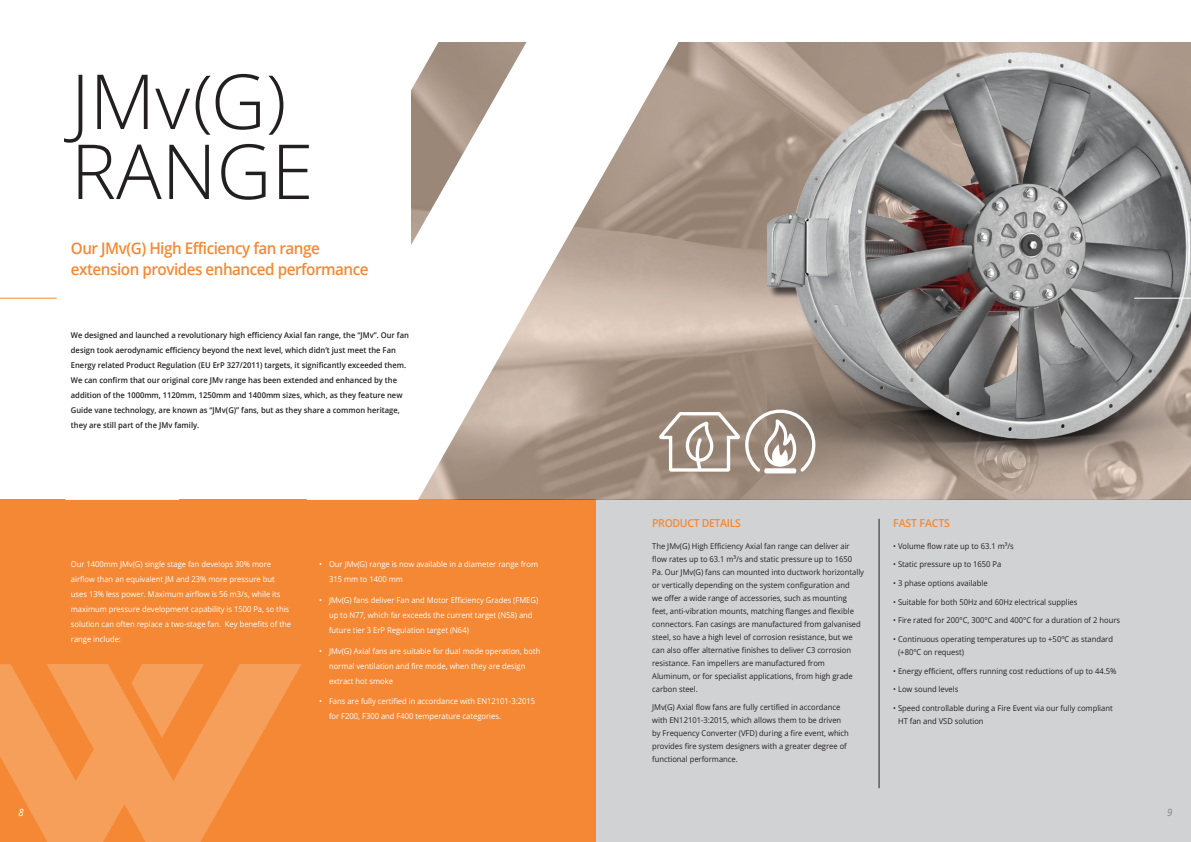
<style>
.page{position:relative;width:1191px;height:842px;background:#fff}
.page>*{position:absolute;margin:0;border:0;box-sizing:border-box;transform-origin:0 0}
.t1{font:300 76px/70px "Open Sans";color:#231f20}
.t2{font:600 16px/21px "Open Sans";letter-spacing:-.03em;color:#f58834;scale:.95 1}
.t3{font:600 11px "Open Sans";letter-spacing:-.03em;color:#f58834;scale:.95 1}
.t4{font:600 11px "Open Sans";letter-spacing:-.01em;color:#f58834;scale:.95 1}
.t5{font:italic 10px "Open Sans";color:#808285;scale:.95 1}
.t6{font:italic 10px "Open Sans";color:#fff;scale:.95 1}
.t7{font:8px/13px "Open Sans";color:#231f20;scale:.95 1}
.t8{font:8px/15px "Open Sans";color:#fff;scale:.95 1}
.t9{font:600 8px/15px "Open Sans";color:#231f20;scale:.95 1}
.s1{font-size:67.6px}
</style>
<div class="page">
<div style="left:595px;top:500px;width:596px;height:342px;background:#d1d2d4"></div>
<div style="left:0;top:500px;width:595px;height:342px;background:#f58834"></div>
<img style="left:698px;top:42px;width:69px;height:458px">
<svg style="left:320px;top:42px;width:378px;height:458px"></svg>
<svg style="left:320px;top:42px;width:168px;height:181px"></svg>
<img style="left:767px;top:42px;width:424px;height:458px">
<hr style="left:879px;top:519px;width:1px;height:269px;background:#231f20">
<svg style="left:659px;top:410px;width:156px;height:63px"></svg>
<hr style="left:0;top:298px;width:57px;height:1px;background:#f58834">
<svg style="left:224px;top:664px;width:78px;height:136px"></svg>
<svg style="left:0;top:664px;width:224px;height:178px"></svg>
<hr style="left:1134px;top:298px;width:57px;height:1px;background:#fff">
<h1 class="t1" style="left:71px;top:64px;width:244px">JMv<span class="s1">(</span>G<span class="s1">)<br></span>RANGE</h1>
<h2 class="t2" style="left:71px;top:237px;width:315px">Our JMv(G) High Efficiency fan range extension provides enhanced performance</h2>
<p class="t9" style="left:71px;top:327px;width:357px">We designed and launched a revolutionary high efficiency Axial fan range, the “JMv”. Our fan design took aerodynamic efficiency beyond the next level, which didn’t just meet the Fan Energy related Product Regulation (EU ErP 327/2011) targets, it significantly exceeded them.<br>We can confirm that our original core JMv range has been extended and enhanced by the addition of the 1000mm, 1120mm, 1250mm and 1400mm sizes, which, as they feature new Guide vane technology, are known as “JMv(G)” fans, but as they share a common heritage, they are still part of the JMv family.</p>
<p class="t6" style="left:19px;top:805px;width:7px">8</p>
<p class="t8" style="left:71px;top:557px;width:233px">Our 1400mm JMv(G) single stage fan develops 30% more airflow than an equivalent JM and 23% more pressure but uses 13% less power. Maximum airflow is 56 m3/s, while its maximum pressure development capability is 1500 Pa, so this solution can often replace a two-stage fan. Key benefits of the range include:</p>
<p class="t8" style="left:329px;top:557px;width:221px;text-indent:-10px">• Our JMv(G) range is now available in a diameter range from<br>315 mm to 1400 mm</p>
<p class="t8" style="left:329px;top:592px;width:222px;text-indent:-10px">• JMv(G) fans deliver Fan and Motor Efficiency Grades (FMEG) up to N77, which far exceeds the current target (N58) and future tier 3 ErP Regulation target (N64)</p>
<p class="t8" style="left:329px;top:643px;width:224px;text-indent:-10px">• JMv(G) Axial fans are suitable for dual mode operation, both normal ventilation and fire mode, when they are design extract hot smoke</p>
<p class="t8" style="left:329px;top:694px;width:218px;text-indent:-10px">• Fans are fully certified in accordance with EN12101-3:2015 for F200, F300 and F400 temperature categories.</p>
<h3 class="t3" style="left:652px;top:516px;width:95px">PRODUCT DETAILS</h3>
<p class="t7" style="left:652px;top:539px;width:224px">The JMv(G) High Efficiency Axial fan range can deliver air flow rates up to 63.1 m³/s and static pressure up to 1650<br>Pa. Our JMv(G) fans can mounted into ductwork horizontally or vertically depending on the system configuration and<br>we offer a wide range of accessories, such as mounting feet, anti-vibration mounts, matching flanges and flexible connectors. Fan casings are manufactured from galvanised steel, so have a high level of corrosion resistance, but we can also offer alternative finishes to deliver C3 corrosion resistance. Fan impellers are manufactured from Aluminum, or for specialist applications, from high grade carbon steel.</p>
<p class="t7" style="left:652px;top:701px;width:208px">JMv(G) Axial flow fans are fully certified in accordance with EN12101-3:2015, which allows them to be driven by Frequency Converter (VFD) during a fire event, which provides fire system designers with a greater degree of functional performance.</p>
<h3 class="t4" style="left:893px;top:516px;width:61px">FAST FACTS</h3>
<p class="t7" style="left:893px;top:539px;width:128px">• Volume flow rate up to 63.1 m³/s</p>
<p class="t7" style="left:893px;top:558px;width:115px">• Static pressure up to 1650 Pa</p>
<p class="t7" style="left:893px;top:576px;width:101px">• 3 phase options available</p>
<p class="t7" style="left:893px;top:595px;width:195px">• Suitable for both 50Hz and 60Hz electrical supplies</p>
<p class="t7" style="left:893px;top:614px;width:240px">• Fire rated for 200°C, 300°C and 400°C for a duration of 2 hours</p>
<p class="t7" style="left:898px;top:632px;width:228px;text-indent:-5px">• Continuous operating temperatures up to +50°C as standard (+80°C on request)</p>
<p class="t7" style="left:893px;top:664px;width:236px">• Energy efficient, offers running cost reductions of up to 44.5%</p>
<p class="t7" style="left:893px;top:683px;width:70px">• Low sound levels</p>
<p class="t7" style="left:898px;top:701px;width:227px;text-indent:-5px">• Speed controllable during a Fire Event via our fully compliant<br>HT fan and VSD solution</p>
<p class="t5" style="left:1167px;top:805px;width:7px">9</p>
</div>
